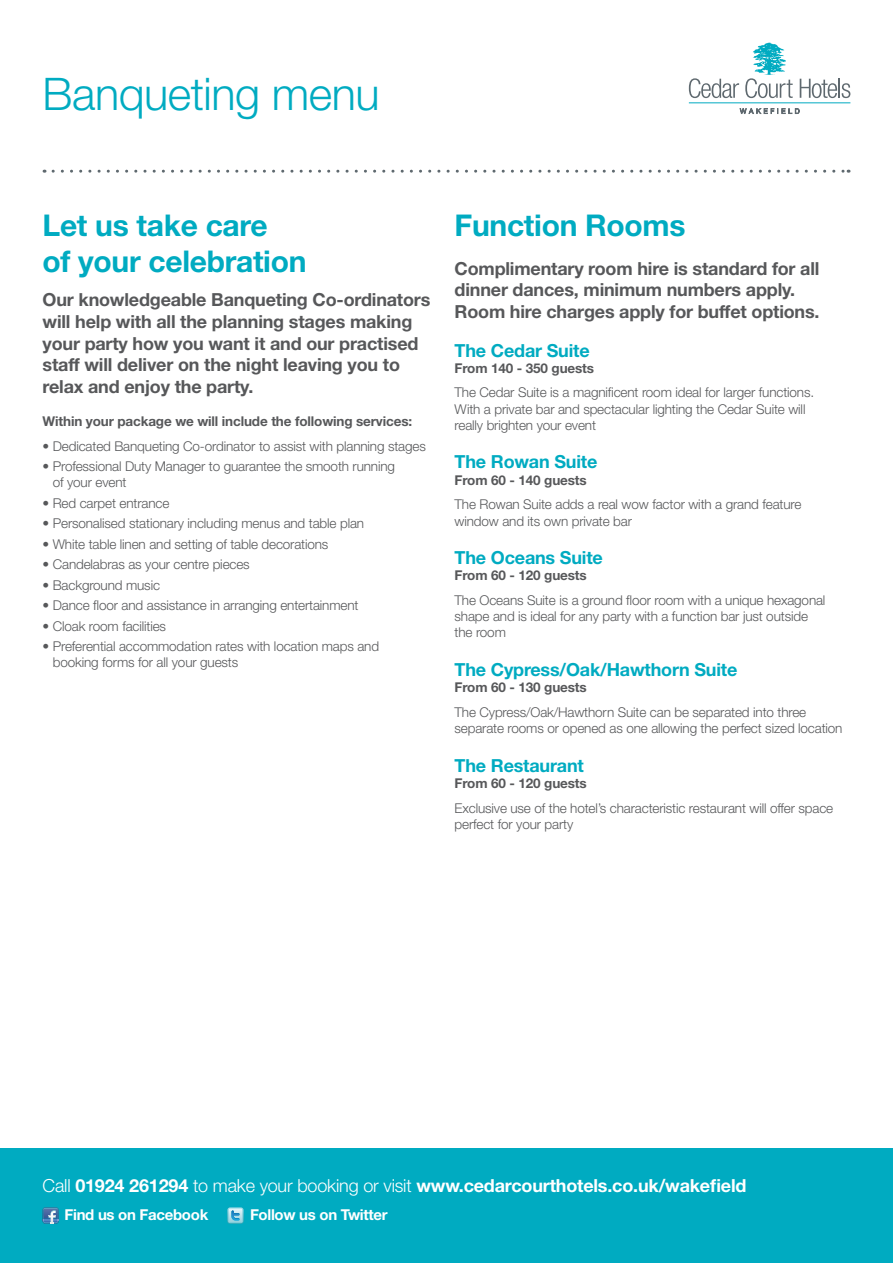
<style>
.page{position:relative;width:893px;height:1263px;background:#fff}
.page>*{position:absolute;margin:0;border:0;box-sizing:border-box;transform-origin:0 0}
.t1{font:300 45px "Helvetica Neue LT";letter-spacing:-.01em;color:#00abc1}
.t2{font:700 30px/36px "Helvetica Neue LT";letter-spacing:-.01em;color:#00abc1}
.t3{font:700 27px "Helvetica Neue LT";letter-spacing:-.01em;color:#fff}
.t4{font:700 18px/21.6px "Helvetica Neue LT";letter-spacing:-.01em;color:#57585a}
.t5{font:700 18px "Helvetica Neue LT";letter-spacing:-.01em;color:#00abc1}
.t6{font:700 18px "Helvetica Neue LT";letter-spacing:-.01em;color:#fff}
.t7{font:700 15px "Helvetica Neue LT";letter-spacing:-.02em;color:#fff}
.t8{font:300 13.5px/16.2px "Helvetica Neue LT";letter-spacing:-.01em;color:#57585a}
.t9{font:700 13.5px "Helvetica Neue LT";letter-spacing:-.01em;color:#57585a}
.s1{font-weight:300}
</style>
<div class="page">
<svg style="left:53px;top:170px;width:796px;height:3px"></svg>
<div style="left:0;top:1148px;width:893px;height:115px;background:#00abc1"></div>
<svg style="left:43px;top:1207px;width:16px;height:17px"></svg>
<img style="left:43px;top:1208px;width:15px;height:3px">
<svg style="left:227px;top:1207px;width:17px;height:17px"></svg>
<hr style="left:689px;top:102px;width:161px;height:1px;background:#00abc1">
<svg style="left:689px;top:78px;width:50px;height:20px"></svg>
<svg style="left:745px;top:42px;width:48px;height:56px"></svg>
<svg style="left:800px;top:79px;width:50px;height:19px"></svg>
<svg style="left:740px;top:108px;width:59px;height:6px"></svg>
<h1 class="t1" style="left:43px;top:67px;width:339px">Banqueting menu</h1>
<h2 class="t2" style="left:43px;top:207px;width:265px">Let us take care<br>of your celebration</h2>
<h3 class="t4" style="left:43px;top:289px;width:389px">Our knowledgeable Banqueting Co-ordinators will help with all the planning stages making your party how you want it and our practised staff will deliver on the night leaving you to relax and enjoy the party.</h3>
<p class="t9" style="left:43px;top:413px;width:371px">Within your package we will include the following services:</p>
<p class="t8" style="left:43px;top:438px;width:385px">• Dedicated Banqueting Co-ordinator to assist with planning stages</p>
<p class="t8" style="left:53px;top:458px;width:344px;text-indent:-10px">• Professional Duty Manager to guarantee the smooth running of your event</p>
<p class="t8" style="left:43px;top:495px;width:128px">• Red carpet entrance</p>
<p class="t8" style="left:43px;top:515px;width:323px">• Personalised stationary including menus and table plan</p>
<p class="t8" style="left:43px;top:536px;width:287px">• White table linen and setting of table decorations</p>
<p class="t8" style="left:43px;top:556px;width:209px">• Candelabras as your centre pieces</p>
<p class="t8" style="left:43px;top:577px;width:119px">• Background music</p>
<p class="t8" style="left:43px;top:597px;width:317px">• Dance floor and assistance in arranging entertainment</p>
<p class="t8" style="left:43px;top:617px;width:125px">• Cloak room facilities</p>
<p class="t8" style="left:53px;top:638px;width:328px;text-indent:-10px">• Preferential accommodation rates with location maps and booking forms for all your guests</p>
<h2 class="t2" style="left:455px;top:207px;width:233px">Function Rooms</h2>
<h3 class="t4" style="left:455px;top:257px;width:367px">Complimentary room hire is standard for all dinner dances, minimum numbers apply.<br>Room hire charges apply for buffet options.</h3>
<h3 class="t5" style="left:455px;top:339px;width:137px">The Cedar Suite</h3>
<p class="t9" style="left:455px;top:360px;width:141px">From 140 - 350 guests</p>
<p class="t8" style="left:455px;top:384px;width:361px">The Cedar Suite is a magnificent room ideal for larger functions.<br>With a private bar and spectacular lighting the Cedar Suite will really brighten your event</p>
<h3 class="t5" style="left:455px;top:451px;width:144px">The Rowan Suite</h3>
<p class="t9" style="left:455px;top:471px;width:134px">From 60 - 140 guests</p>
<p class="t8" style="left:455px;top:496px;width:348px">The Rowan Suite adds a real wow factor with a grand feature window and its own private bar</p>
<h3 class="t5" style="left:455px;top:547px;width:150px">The Oceans Suite</h3>
<p class="t9" style="left:455px;top:567px;width:134px">From 60 - 120 guests</p>
<p class="t8" style="left:455px;top:592px;width:372px">The Oceans Suite is a ground floor room with a unique hexagonal shape and is ideal for any party with a function bar just outside the room</p>
<h3 class="t5" style="left:455px;top:658px;width:284px">The Cypress/Oak/Hawthorn Suite</h3>
<p class="t9" style="left:455px;top:679px;width:134px">From 60 - 130 guests</p>
<p class="t8" style="left:455px;top:704px;width:389px">The Cypress/Oak/Hawthorn Suite can be separated into three separate rooms or opened as one allowing the perfect sized location</p>
<h3 class="t5" style="left:455px;top:754px;width:131px">The Restaurant</h3>
<p class="t9" style="left:455px;top:775px;width:134px">From 60 - 120 guests</p>
<p class="t8" style="left:455px;top:799px;width:380px">Exclusive use of the hotel’s characteristic restaurant will offer space perfect for your party</p>
<h3 class="t6" style="left:43px;top:1174px;width:706px"><span class="s1">Call</span> 01924 261294 <span class="s1">to make your booking or visit</span> www.cedarcourthotels.co.uk/wakefield</h3>
<p class="t7" style="left:65px;top:1206px;width:145px">Find us on Facebook</p>
<p class="t7" style="left:250px;top:1206px;width:139px">Follow us on Twitter</p>
<h3 class="t3" style="left:265px;top:1178px;width:365px">www.cedarcourthotels.co.uk</h3>
</div>
